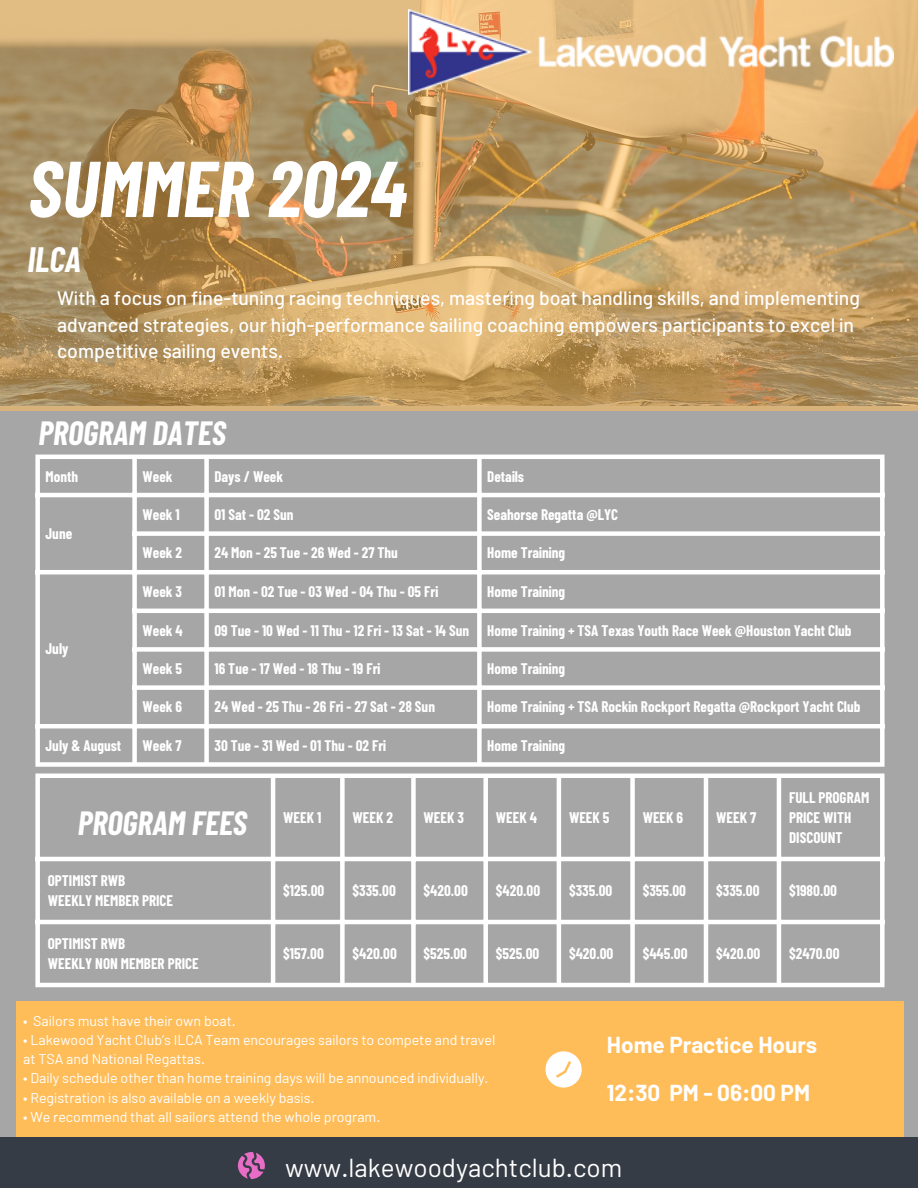
<style>
.page{position:relative;width:918px;height:1188px;background:#a6a6a6}
.page>*{position:absolute;margin:0;border:0;box-sizing:border-box;transform-origin:0 0}
.t1{font:italic 700 79.05px "Barlow Condensed";color:#fff}
.t2{font:italic 700 34.5px "Barlow Condensed";color:#fff}
.t3{font:italic 700 32.85px "Barlow Condensed";color:#fff}
.t4{font:25.95px "Barlow";color:#fff}
.t5{font:700 22.5px/48.8px "Barlow";color:#fff}
.t6{font:500 19.5px/26.7px "Barlow";color:#fff}
.t7{font:700 15px/20.2px "Barlow Condensed";color:#fff}
.t8{font:14.25px/19.2px "Barlow";color:#fff}
</style>
<div class="page">
<div style="left:16px;top:1002px;width:888px;height:135px;background:#ffbd59"></div>
<svg style="left:545px;top:1051px;width:36px;height:36px"></svg>
<div style="left:0;top:1138px;width:918px;height:50px;background:#363c45"></div>
<svg style="left:238px;top:1152px;width:27px;height:27px"></svg>
<div style="left:35px;top:459px;width:5px;height:303px;background:#fff"></div>
<div style="left:132px;top:459px;width:5px;height:303px;background:#fff"></div>
<div style="left:204px;top:459px;width:5px;height:303px;background:#fff"></div>
<div style="left:477px;top:459px;width:5px;height:303px;background:#fff"></div>
<div style="left:880px;top:459px;width:5px;height:303px;background:#fff"></div>
<hr style="left:35px;top:455px;width:850px;height:4px;background:#fff">
<hr style="left:35px;top:493px;width:850px;height:4px;background:#fff">
<div style="left:132px;top:531px;width:753px;height:5px;background:#fff"></div>
<hr style="left:35px;top:570px;width:850px;height:4px;background:#fff">
<hr style="left:132px;top:609px;width:753px;height:4px;background:#fff">
<div style="left:132px;top:647px;width:753px;height:5px;background:#fff"></div>
<div style="left:132px;top:685px;width:753px;height:5px;background:#fff"></div>
<hr style="left:35px;top:724px;width:850px;height:4px;background:#fff">
<div style="left:35px;top:762px;width:850px;height:5px;background:#fff"></div>
<div style="left:35px;top:778px;width:5px;height:205px;background:#fff"></div>
<hr style="left:271px;top:778px;width:4px;height:205px;background:#fff">
<div style="left:340px;top:778px;width:5px;height:205px;background:#fff"></div>
<div style="left:411px;top:778px;width:5px;height:205px;background:#fff"></div>
<div style="left:483px;top:778px;width:5px;height:205px;background:#fff"></div>
<hr style="left:557px;top:778px;width:4px;height:205px;background:#fff">
<div style="left:630px;top:778px;width:5px;height:205px;background:#fff"></div>
<hr style="left:704px;top:778px;width:4px;height:205px;background:#fff">
<hr style="left:777px;top:778px;width:4px;height:205px;background:#fff">
<div style="left:880px;top:778px;width:5px;height:205px;background:#fff"></div>
<hr style="left:35px;top:774px;width:850px;height:4px;background:#fff">
<hr style="left:35px;top:857px;width:850px;height:4px;background:#fff">
<hr style="left:35px;top:920px;width:850px;height:4px;background:#fff">
<hr style="left:35px;top:983px;width:850px;height:4px;background:#fff">
<svg style="left:0;top:0;width:918px;height:411px;background:#bc9963"></svg>
<img style="left:409px;top:10px;width:485px;height:84px">
<p class="t1" style="left:28px;top:138px;width:380px">SUMMER 2024</p>
<p class="t2" style="left:28px;top:237px;width:55px">ILCA</p>
<p class="t6" style="left:57px;top:284px;width:804px">With a focus on fine-tuning racing techniques, mastering boat handling skills, and implementing advanced strategies, our high-performance sailing coaching empowers participants to excel in competitive sailing events.</p>
<h4 class="t3" style="left:38px;top:412px;width:189px">PROGRAM DATES</h4>
<p class="t7" style="left:46px;top:465px;width:34px">Month</p>
<p class="t7" style="left:142px;top:465px;width:32px">Week</p>
<h1 class="t7" style="left:214px;top:465px;width:70px">Days / Week</h1>
<h2 class="t7" style="left:487px;top:465px;width:38px">Details</h2>
<h5 class="t7" style="left:46px;top:523px;width:28px">June</h5>
<p class="t7" style="left:46px;top:638px;width:24px">July</p>
<h2 class="t7" style="left:142px;top:504px;width:39px">Week 1</h2>
<p class="t7" style="left:214px;top:504px;width:81px">01 Sat - 02 Sun</p>
<p class="t7" style="left:487px;top:504px;width:132px">Seahorse Regatta @LYC</p>
<p class="t7" style="left:142px;top:542px;width:41px">Week 2</p>
<p class="t7" style="left:214px;top:542px;width:185px">24 Mon - 25 Tue - 26 Wed - 27 Thu</p>
<p class="t7" style="left:487px;top:542px;width:79px">Home Training</p>
<p class="t7" style="left:142px;top:581px;width:41px">Week 3</p>
<p class="t7" style="left:214px;top:581px;width:225px">01 Mon - 02 Tue - 03 Wed - 04 Thu - 05 Fri</p>
<p class="t7" style="left:487px;top:581px;width:79px">Home Training</p>
<p class="t7" style="left:142px;top:619px;width:42px">Week 4</p>
<p class="t7" style="left:214px;top:619px;width:256px">09 Tue - 10 Wed - 11 Thu - 12 Fri - 13 Sat - 14 Sun</p>
<p class="t7" style="left:487px;top:619px;width:366px">Home Training + TSA Texas Youth Race Week @Houston Yacht Club</p>
<p class="t7" style="left:142px;top:658px;width:41px">Week 5</p>
<p class="t7" style="left:214px;top:658px;width:167px">16 Tue - 17 Wed - 18 Thu - 19 Fri</p>
<p class="t7" style="left:487px;top:658px;width:79px">Home Training</p>
<p class="t7" style="left:142px;top:696px;width:41px">Week 6</p>
<p class="t7" style="left:214px;top:696px;width:222px">24 Wed - 25 Thu - 26 Fri - 27 Sat - 28 Sun</p>
<p class="t7" style="left:487px;top:696px;width:375px">Home Training + TSA Rockin Rockport Regatta @Rockport Yacht Club</p>
<p class="t7" style="left:46px;top:735px;width:77px">July &amp; August</p>
<p class="t7" style="left:142px;top:735px;width:41px">Week 7</p>
<p class="t7" style="left:214px;top:735px;width:173px">30 Tue - 31 Wed - 01 Thu - 02 Fri</p>
<p class="t7" style="left:487px;top:735px;width:79px">Home Training</p>
<p class="t3" style="left:78px;top:802px;width:171px">PROGRAM FEES</p>
<p class="t7" style="left:283px;top:807px;width:40px">WEEK 1</p>
<p class="t7" style="left:352px;top:807px;width:42px">WEEK 2</p>
<p class="t7" style="left:424px;top:807px;width:42px">WEEK 3</p>
<p class="t7" style="left:496px;top:807px;width:43px">WEEK 4</p>
<p class="t7" style="left:569px;top:807px;width:42px">WEEK 5</p>
<p class="t7" style="left:643px;top:807px;width:42px">WEEK 6</p>
<p class="t7" style="left:716px;top:807px;width:42px">WEEK 7</p>
<p class="t7" style="left:789px;top:787px;width:82px">FULL PROGRAM<br>PRICE WITH<br>DISCOUNT</p>
<p class="t7" style="left:48px;top:870px;width:79px">OPTIMIST RWB</p>
<p class="t7" style="left:48px;top:890px;width:127px">WEEKLY MEMBER PRICE</p>
<p class="t7" style="left:48px;top:933px;width:79px">OPTIMIST RWB</p>
<p class="t7" style="left:48px;top:953px;width:153px">WEEKLY NON MEMBER PRICE</p>
<p class="t7" style="left:283px;top:880px;width:43px">$125.00</p>
<p class="t7" style="left:352px;top:880px;width:45px">$335.00</p>
<p class="t7" style="left:424px;top:880px;width:46px">$420.00</p>
<p class="t7" style="left:496px;top:880px;width:46px">$420.00</p>
<p class="t7" style="left:569px;top:880px;width:45px">$335.00</p>
<p class="t7" style="left:643px;top:880px;width:45px">$355.00</p>
<p class="t7" style="left:716px;top:880px;width:45px">$335.00</p>
<p class="t7" style="left:789px;top:880px;width:49px">$1980.00</p>
<p class="t7" style="left:283px;top:943px;width:42px">$157.00</p>
<p class="t7" style="left:352px;top:943px;width:46px">$420.00</p>
<p class="t7" style="left:424px;top:943px;width:45px">$525.00</p>
<p class="t7" style="left:496px;top:943px;width:45px">$525.00</p>
<p class="t7" style="left:569px;top:943px;width:46px">$420.00</p>
<p class="t7" style="left:643px;top:943px;width:46px">$445.00</p>
<p class="t7" style="left:716px;top:943px;width:46px">$420.00</p>
<p class="t7" style="left:789px;top:943px;width:52px">$2470.00</p>
<p class="t8" style="left:23px;top:1011px;width:214px">• Sailors must have their own boat.</p>
<p class="t8" style="left:23px;top:1030px;width:474px">• Lakewood Yacht Club’s ILCA Team encourages sailors to compete and travel at TSA and National Regattas.</p>
<p class="t8" style="left:23px;top:1068px;width:467px">• Daily schedule other than home training days will be announced individually.</p>
<h2 class="t8" style="left:23px;top:1087px;width:293px">• Registration is also available on a weekly basis.</h2>
<p class="t8" style="left:23px;top:1106px;width:359px">• We recommend that all sailors attend the whole program.</p>
<p class="t5" style="left:607px;top:1019px;width:212px">Home Practice Hours<br>12:30 PM - 06:00 PM</p>
<p class="t4" style="left:285px;top:1151px;width:339px">www.lakewoodyachtclub.com</p>
</div>
